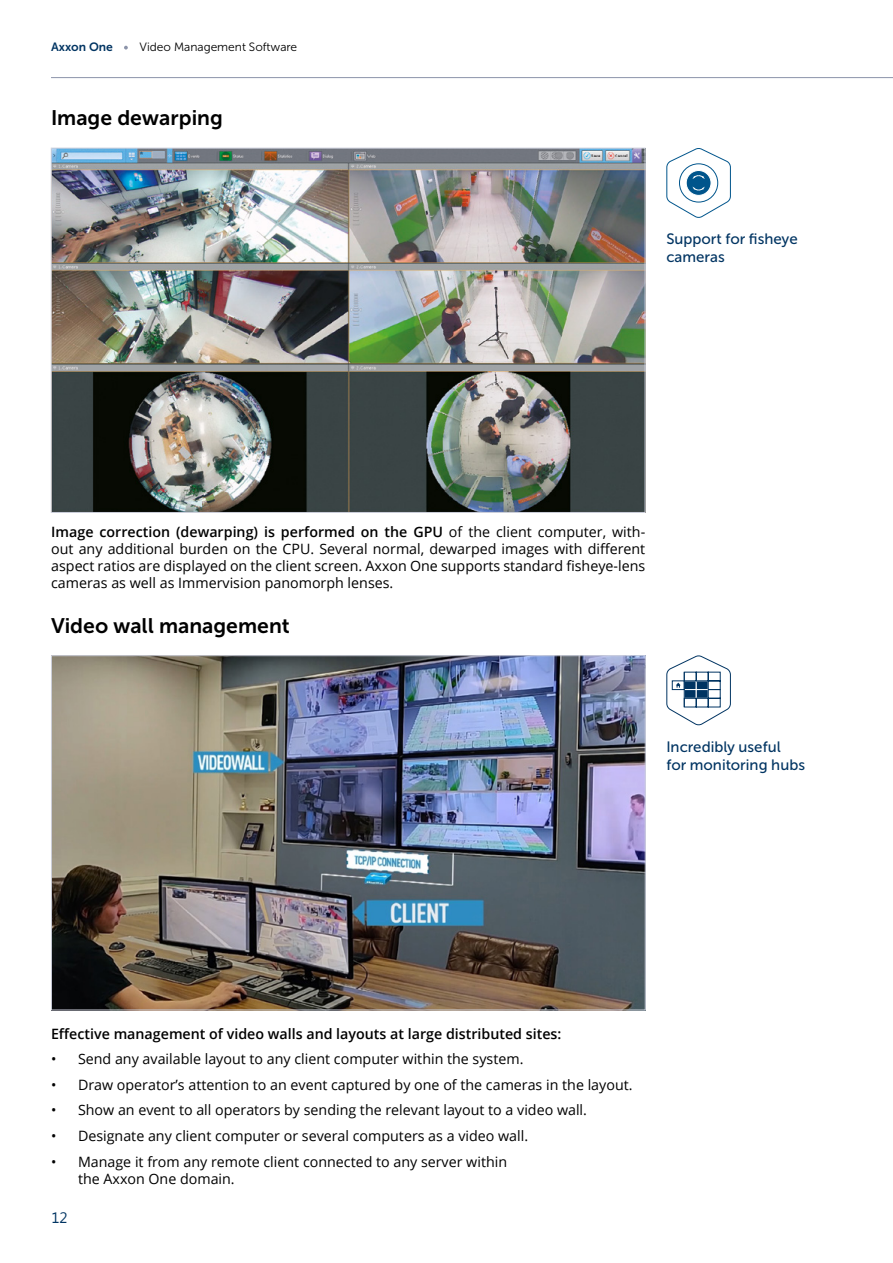
<style>
.page{position:relative;width:893px;height:1263px;background:#fff}
.page>*{position:absolute;margin:0;border:0;box-sizing:border-box;transform-origin:0 0}
.t1{font:21px "Museo Sans Cyrl 700";color:#000}
.t2{font:15px/18px "Museo Sans Cyrl 500";color:#003462}
.t3{font:15px "Segoe UI";color:#003462}
.t4{font:14.25px/17.1px "Open Sans";color:#000;text-align:justify}
.t5{font:600 14.25px "Open Sans";color:#000}
.t6{font:12px "Museo Sans Cyrl 300";color:#000}
.t7{font:12px "Museo Sans Cyrl 700";color:#003462}
.s1{font-weight:600}
</style>
<div class="page">
<svg style="left:124px;top:46px;width:4px;height:4px"></svg>
<hr style="left:51px;top:77px;width:842px;height:1px;background:#8c94aa">
<img style="left:53px;top:657px;width:590px;height:351px">
<svg style="left:666px;top:656px;width:65px;height:70px"></svg>
<hr style="left:684px;top:672px;width:1px;height:35px;background:#003462">
<svg style="left:666px;top:148px;width:65px;height:70px"></svg>
<img style="left:53px;top:150px;width:590px;height:361px">
<p class="t7" style="left:51px;top:41px;width:63px">Axxon One</p>
<p class="t6" style="left:139px;top:41px;width:159px">Video Management Software</p>
<h1 class="t1" style="left:51px;top:106px;width:173px">Image dewarping</h1>
<p class="t2" style="left:666px;top:230px;width:133px">Support for fisheye cameras</p>
<p class="t4" style="left:51px;top:523px;width:596px"><span class="s1">Image correction (dewarping) is performed on the GPU</span> of the client computer, with&shy;out any additional burden on the CPU. Several normal, dewarped images with different aspect ratios are displayed on the client screen. Axxon One supports standard fisheye-lens cameras as well as Immervision panomorph lenses.</p>
<h1 class="t1" style="left:51px;top:614px;width:240px">Video wall management</h1>
<p class="t2" style="left:666px;top:738px;width:140px">Incredibly useful<br>for monitoring hubs</p>
<p class="t5" style="left:51px;top:1023px;width:512px">Effective management of video walls and layouts at large distributed sites:</p>
<p class="t4" style="left:51px;top:1050px;width:474px">• Send any available layout to any client computer within the system.</p>
<p class="t4" style="left:51px;top:1076px;width:583px">• Draw operator’s attention to an event captured by one of the cameras in the layout.</p>
<p class="t4" style="left:51px;top:1101px;width:537px">• Show an event to all operators by sending the relevant layout to a video wall.</p>
<p class="t4" style="left:51px;top:1127px;width:479px">• Designate any client computer or several computers as a video wall.</p>
<p class="t4" style="left:78px;top:1152px;width:431px;text-indent:-27px">• Manage it from any remote client connected to any server within the Axxon One domain.</p>
<p class="t3" style="left:51px;top:1207px;width:18px">12</p>
</div>
